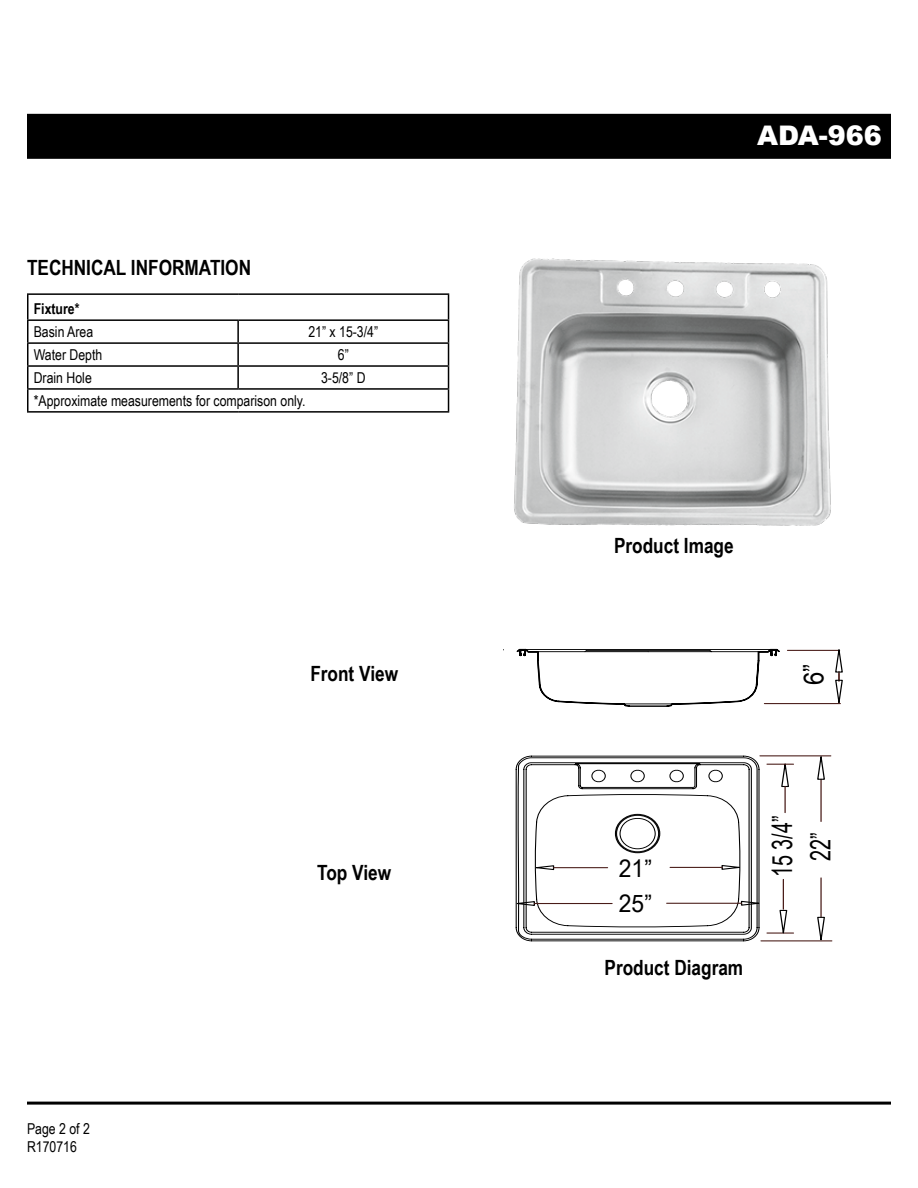
<style>
.page{position:relative;width:918px;height:1188px;background:#fff}
.page>*{position:absolute;margin:0;border:0;box-sizing:border-box;transform-origin:0 0}
.t1{font:27.9px/38.2px "Arial Narrow";color:#000;text-align:center;scale:.87 1}
.t2{font:27.6px "Arial";color:#000;scale:.87 1}
.t3{font:900 27px "Arial";color:#fff}
.t4{font:24.15px/35.4px "Arial Narrow";color:#000;scale:1.16 1}
.t5{font:700 21px "Arial Narrow";color:#000}
.t6{font:15px/18px "Arial Narrow";color:#000}
.t7{font:700 15px "Arial Narrow";color:#000}
</style>
<div class="page">
<div style="left:27px;top:114px;width:864px;height:45px;background:#000"></div>
<hr style="left:27px;top:1102px;width:864px;height:3px;background:#000">
<img style="left:514px;top:258px;width:317px;height:268px">
<hr style="left:27px;top:293px;width:211px;height:2px;background:#000">
<hr style="left:238px;top:293px;width:211px;height:2px;background:#000">
<hr style="left:27px;top:319px;width:211px;height:2px;background:#000">
<hr style="left:238px;top:319px;width:211px;height:2px;background:#000">
<hr style="left:237px;top:321px;width:2px;height:21px;background:#000">
<hr style="left:27px;top:342px;width:211px;height:2px;background:#000">
<hr style="left:238px;top:342px;width:211px;height:2px;background:#000">
<hr style="left:237px;top:344px;width:2px;height:21px;background:#000">
<hr style="left:27px;top:365px;width:211px;height:2px;background:#000">
<hr style="left:238px;top:365px;width:211px;height:2px;background:#000">
<hr style="left:237px;top:367px;width:2px;height:21px;background:#000">
<hr style="left:27px;top:388px;width:211px;height:2px;background:#000">
<svg style="left:27px;top:295px;width:1px;height:116px"></svg>
<hr style="left:238px;top:388px;width:211px;height:2px;background:#000">
<svg style="left:448px;top:295px;width:1px;height:116px"></svg>
<hr style="left:27px;top:411px;width:211px;height:2px;background:#000">
<hr style="left:238px;top:411px;width:211px;height:2px;background:#000">
<svg style="left:516px;top:755px;width:244px;height:186px"></svg>
<svg style="left:535px;top:865px;width:20px;height:6px"></svg>
<hr style="left:554px;top:867px;width:54px;height:1px;background:#491c18">
<hr style="left:767px;top:932px;width:26px;height:2px;background:#491c18">
<svg style="left:767px;top:763px;width:26px;height:50px"></svg>
<hr style="left:783px;top:879px;width:1px;height:30px;background:#491c18">
<svg style="left:740px;top:900px;width:20px;height:6px"></svg>
<hr style="left:667px;top:903px;width:74px;height:1px;background:#491c18">
<hr style="left:760px;top:755px;width:71px;height:1px;background:#491c18">
<hr style="left:761px;top:940px;width:71px;height:1px;background:#491c18">
<hr style="left:820px;top:779px;width:2px;height:42px;background:#491c18">
<hr style="left:820px;top:878px;width:2px;height:39px;background:#491c18">
<svg style="left:721px;top:864px;width:20px;height:7px"></svg>
<svg style="left:516px;top:900px;width:20px;height:7px"></svg>
<hr style="left:670px;top:867px;width:52px;height:1px;background:#491c18">
<hr style="left:534px;top:903px;width:78px;height:1px;background:#491c18">
<svg style="left:816px;top:756px;width:10px;height:24px"></svg>
<svg style="left:779px;top:909px;width:9px;height:25px"></svg>
<svg style="left:816px;top:916px;width:10px;height:25px"></svg>
<svg style="left:516px;top:648px;width:265px;height:59px"></svg>
<hr style="left:788px;top:650px;width:52px;height:1px;background:#491c18">
<hr style="left:764px;top:703px;width:76px;height:1px;background:#491c18">
<svg style="left:834px;top:649px;width:9px;height:55px"></svg>
<h3 class="t5" style="left:27px;top:252px;width:226px">TECHNICAL INFORMATION</h3>
<p class="t7" style="left:34px;top:298px;width:47px">Fixture*</p>
<p class="t6" style="left:34px;top:322px;width:61px">Basin Area</p>
<p class="t6" style="left:308px;top:322px;width:71px">21” x 15-3/4”</p>
<p class="t6" style="left:34px;top:345px;width:70px">Water Depth</p>
<p class="t6" style="left:338px;top:345px;width:12px">6”</p>
<p class="t6" style="left:34px;top:368px;width:60px">Drain Hole</p>
<p class="t6" style="left:321px;top:368px;width:46px">3-5/8” D</p>
<p class="t6" style="left:34px;top:391px;width:273px">*Approximate measurements for comparison only.</p>
<h3 class="t5" style="left:310px;top:658px;width:89px">Front View</h3>
<p class="t6" style="left:27px;top:1119px;width:64px">Page 2 of 2<br>R170716</p>
<h3 class="t5" style="left:317px;top:857px;width:76px">Top View</h3>
<h3 class="t3" style="left:757px;top:116px;width:126px">ADA-966</h3>
<h3 class="t5" style="left:614px;top:530px;width:121px">Product Image</h3>
<h2 class="t2" style="left:796px;top:685px;width:26px;rotate:-90deg">6”</h2>
<h3 class="t4" style="left:619px;top:850px;width:30px">21”<br>25”</h3>
<h3 class="t5" style="left:605px;top:952px;width:140px">Product Diagram</h3>
<h1 class="t1" style="left:762px;top:877px;width:72px;rotate:-90deg">15 3/4”<br>22”</h1>
</div>
